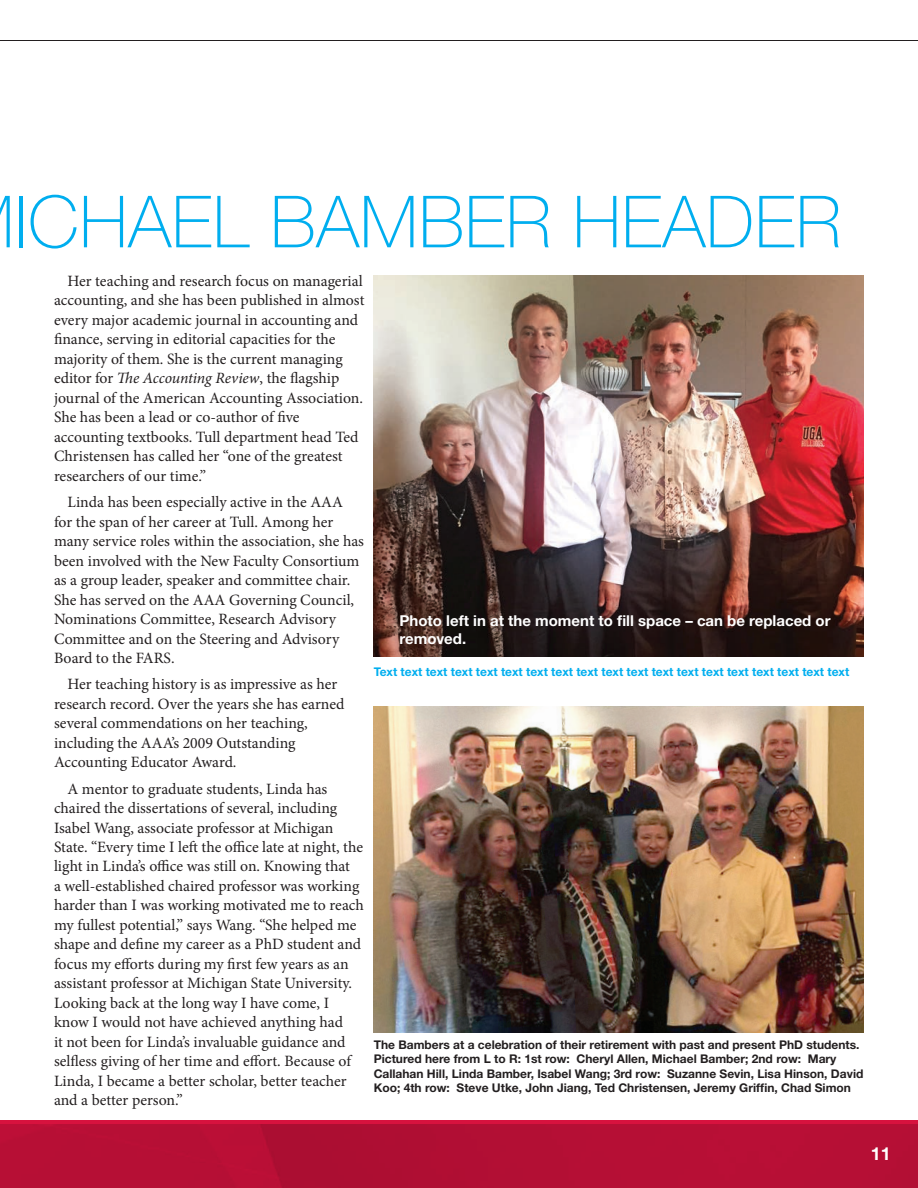
<style>
.page{position:relative;width:918px;height:1188px;background:#fff}
.page>*{position:absolute;margin:0;border:0;box-sizing:border-box;transform-origin:0 0}
.t1{font:100 72px "Helvetica Neue";letter-spacing:.01em;color:#00aeef}
.t2{font:700 18px "Helvetica Neue";color:#fff}
.t3{font:15.75px/19.5px "Minion Pro";letter-spacing:-.005em;color:#231f20}
.t4{font:700 15px/18px "Helvetica Neue";color:#fff}
.t5{font:700 12px/14.4px "Helvetica Neue";color:#231f20}
.t6{font:700 12px "Helvetica Neue";color:#00aeef}
.s1{font-style:italic}
</style>
<div class="page">
<div style="left:0;top:1120px;width:918px;height:68px;background:#b60f35"></div>
<hr style="left:0;top:40px;width:918px;height:1px;background:#231f20">
<img style="left:374px;top:706px;width:490px;height:327px">
<img style="left:374px;top:276px;width:490px;height:381px">
<h1 class="t1" style="left:15px;top:182px;width:828px">ICHAEL BAMBER HEADER</h1>
<p class="t3" style="left:54px;top:271px;width:312px;text-indent:13px">Her teaching and research focus on managerial accounting, and she has been published in almost every major academic journal in accounting and finance, serving in editorial capacities for the majority of them. She is the current managing editor for <span class="s1">The Accounting Review</span>, the flagship journal of the American Accounting Association.<br>She has been a lead or co-author of five accounting textbooks. Tull department head Ted Christensen has called her “one of the greatest researchers of our time.”</p>
<p class="t3" style="left:54px;top:492px;width:312px;text-indent:13px">Linda has been especially active in the AAA for the span of her career at Tull. Among her many service roles within the association, she has been involved with the New Faculty Consortium as a group leader, speaker and committee chair.<br>She has served on the AAA Governing Council, Nominations Committee, Research Advisory Committee and on the Steering and Advisory Board to the FARS.</p>
<p class="t3" style="left:54px;top:675px;width:292px;text-indent:13px">Her teaching history is as impressive as her research record. Over the years she has earned several commendations on her teaching, including the AAA’s 2009 Outstanding Accounting Educator Award.</p>
<p class="t3" style="left:54px;top:779px;width:311px;text-indent:13px">A mentor to graduate students, Linda has chaired the dissertations of several, including Isabel Wang, associate professor at Michigan State. “Every time I left the office late at night, the light in Linda’s office was still on. Knowing that<br>a well-established chaired professor was working harder than I was working motivated me to reach my fullest potential,” says Wang. “She helped me shape and define my career as a PhD student and focus my efforts during my first few years as an assistant professor at Michigan State University.<br>Looking back at the long way I have come, I know I would not have achieved anything had<br>it not been for Linda’s invaluable guidance and selfless giving of her time and effort. Because of Linda, I became a better scholar, better teacher and a better person.”</p>
<p class="t4" style="left:400px;top:611px;width:433px">Photo left in at the moment to fill space – can be replaced or removed.</p>
<p class="t6" style="left:374px;top:664px;width:477px">Text text text text text text text text text text text text text text text text text text text</p>
<p class="t5" style="left:374px;top:1037px;width:491px">The Bambers at a celebration of their retirement with past and present PhD students.<br>Pictured here from L to R: 1st row: Cheryl Allen, Michael Bamber; 2nd row: Mary Callahan Hill, Linda Bamber, Isabel Wang; 3rd row: Suzanne Sevin, Lisa Hinson, David Koo; 4th row: Steve Utke, John Jiang, Ted Christensen, Jeremy Griffin, Chad Simon</p>
<p class="t2" style="left:871px;top:1143px;width:22px">11</p>
</div>
